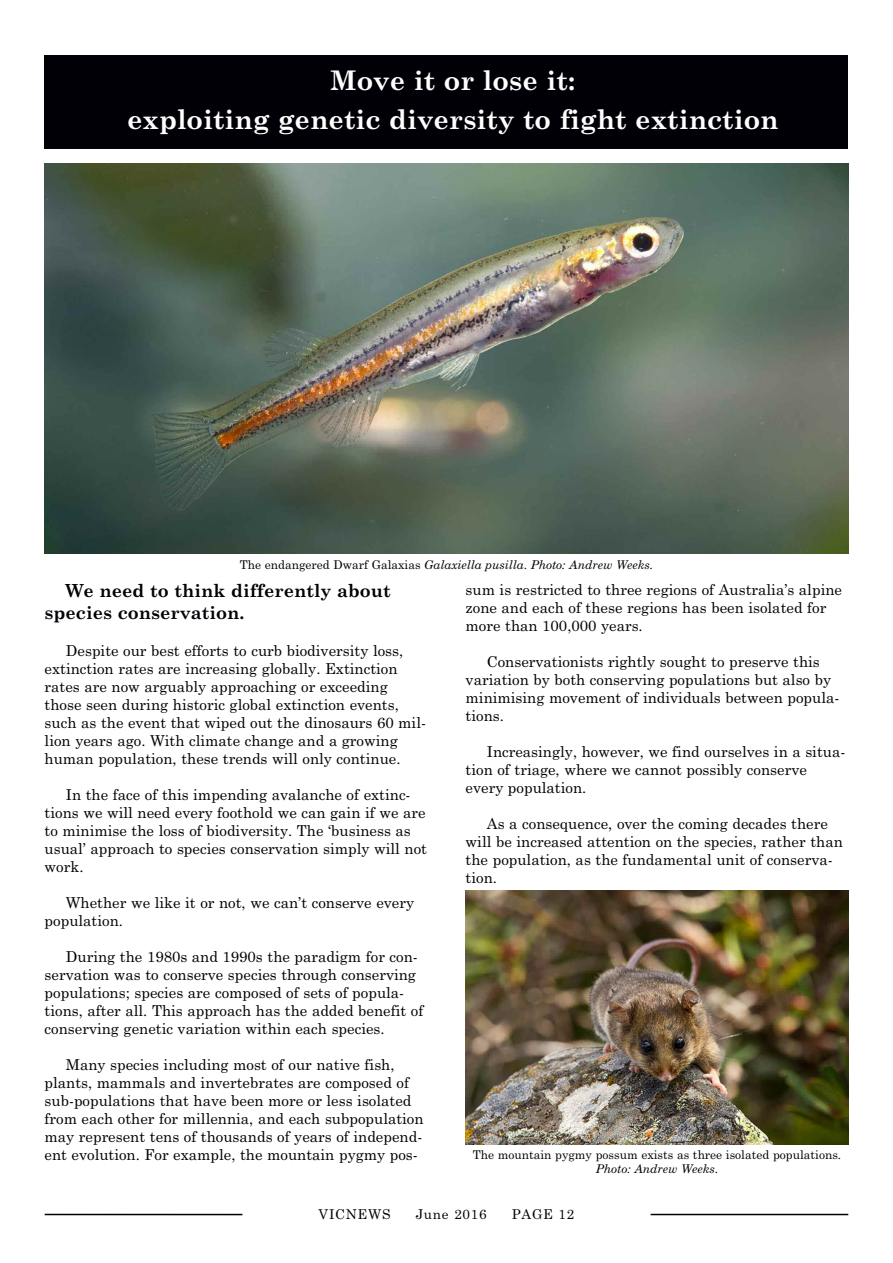
<style>
.page{position:relative;width:893px;height:1263px;background:#fff}
.page>*{position:absolute;margin:0;border:0;box-sizing:border-box;transform-origin:0 0}
.t1{font:700 27px/38.4px "Century Schoolbook";color:#fff;text-align:center}
.t2{font:700 18px/21.6px "Century Schoolbook";color:#000006}
.t3{font:15px/18px "Century Schoolbook";color:#000006}
.t4{font:13.5px "Century Schoolbook";letter-spacing:.055em;color:#000006}
.t5{font:12px/14.4px "Century Schoolbook";color:#000006;text-align:center}
.t6{font:italic 12px "Century Schoolbook";color:#000006}
.s1{font-style:normal}
.s2{font-style:italic}
</style>
<div class="page">
<hr style="left:45px;top:1214px;width:197px;height:1px;background:#000006">
<hr style="left:651px;top:1214px;width:197px;height:1px;background:#000006">
<img style="left:45px;top:163px;width:803px;height:390px">
<div style="left:45px;top:55px;width:803px;height:94px;background:#000006"></div>
<img style="left:466px;top:890px;width:382px;height:254px">
<h1 class="t1" style="left:127px;top:62px;width:653px">Move it or lose it:<br>exploiting genetic diversity to fight extinction</h1>
<p class="t6" style="left:240px;top:558px;width:415px"><span class="s1">The endangered Dwarf Galaxias</span> Galaxiella pusilla<span class="s1">.</span> Photo: Andrew Weeks.</p>
<p class="t2" style="left:45px;top:580px;width:348px;text-indent:21px">We need to think differently about species conservation.</p>
<p class="t3" style="left:45px;top:642px;width:383px;text-indent:21px">Despite our best efforts to curb biodiversity loss, extinction rates are increasing globally. Extinction rates are now arguably approaching or exceeding those seen during historic global extinction events, such as the event that wiped out the dinosaurs 60 mil&shy;lion years ago. With climate change and a growing human population, these trends will only continue.</p>
<p class="t3" style="left:45px;top:786px;width:384px;text-indent:21px">In the face of this impending avalanche of extinc&shy;tions we will need every foothold we can gain if we are to minimise the loss of biodiversity. The ‘business as usual’ approach to species conservation simply will not work.</p>
<p class="t3" style="left:45px;top:894px;width:371px;text-indent:21px">Whether we like it or not, we can’t conserve every population.</p>
<p class="t3" style="left:45px;top:948px;width:380px;text-indent:21px">During the 1980s and 1990s the paradigm for con&shy;servation was to conserve species through conserving populations; species are composed of sets of popula&shy;tions, after all. This approach has the added benefit of conserving genetic variation within each species.</p>
<p class="t3" style="left:45px;top:1056px;width:381px;text-indent:21px">Many species including most of our native fish, plants, mammals and invertebrates are composed of sub-populations that have been more or less isolated from each other for millennia, and each subpopulation may represent tens of thousands of years of independ&shy;ent evolution. For example, the mountain pygmy pos-</p>
<p class="t3" style="left:466px;top:581px;width:378px">sum is restricted to three regions of Australia’s alpine zone and each of these regions has been isolated for more than 100,000 years.</p>
<p class="t3" style="left:466px;top:653px;width:375px;text-indent:21px">Conservationists rightly sought to preserve this variation by both conserving populations but also by minimising movement of individuals between popula&shy;tions.</p>
<p class="t3" style="left:466px;top:743px;width:381px;text-indent:21px">Increasingly, however, we find ourselves in a situa&shy;tion of triage, where we cannot possibly conserve every population.</p>
<p class="t3" style="left:466px;top:815px;width:379px;text-indent:21px">As a consequence, over the coming decades there will be increased attention on the species, rather than the population, as the fundamental unit of conserva&shy;tion.</p>
<p class="t5" style="left:473px;top:1147px;width:370px">The mountain pygmy possum exists as three isolated populations.<br><span class="s2">Photo: Andrew Weeks</span>.</p>
<p class="t4" style="left:319px;top:1206px;width:74px">VICNEWS</p>
<p class="t4" style="left:416px;top:1206px;width:72px">June 2016</p>
<p class="t4" style="left:512px;top:1206px;width:64px">PAGE 12</p>
</div>
